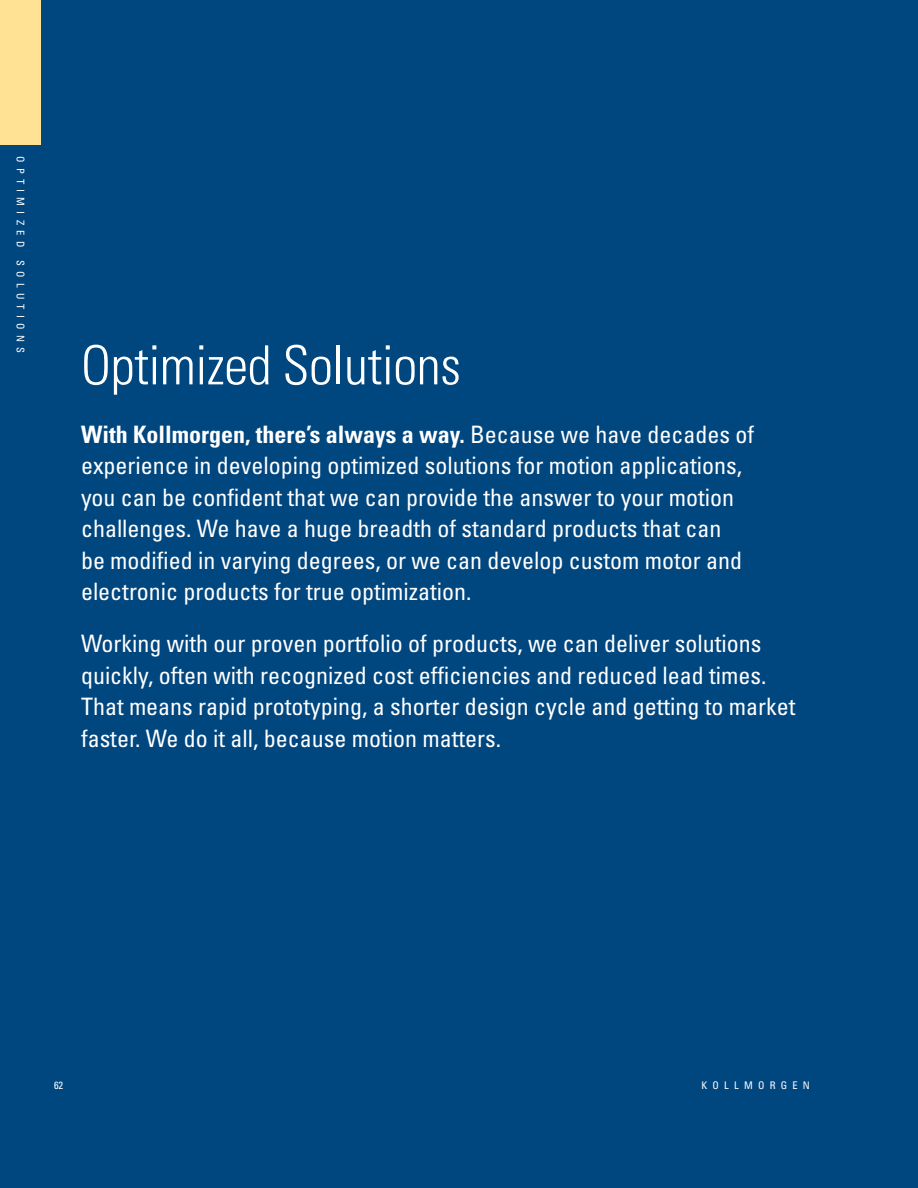
<style>
.page{position:relative;width:918px;height:1188px;background:#00467f}
.page>*{position:absolute;margin:0;border:0;box-sizing:border-box;transform-origin:0 0}
.t1{font:300 condensed 54px "Univers";letter-spacing:-.01em;color:#fff}
.t2{font:condensed 24px/31.5px "Univers";color:#fff}
.t3{font:condensed 10.5px "Univers";letter-spacing:.5em;color:#fff}
.s1{font-weight:700}
</style>
<div class="page">
<div style="left:0;top:0;width:40px;height:145px;background:#ffe293"></div>
<p class="t3" style="left:27px;top:156px;width:198px;rotate:90deg">OPTIMIZED SOLUTIONS</p>
<h1 class="t1" style="left:81px;top:333px;width:382px">Optimized Solutions</h1>
<p class="t2" style="left:81px;top:418px;width:675px"><span class="s1">With Kollmorgen, there’s always a way.</span> Because we have decades of experience in developing optimized solutions for motion applications, you can be confident that we can provide the answer to your motion challenges. We have a huge breadth of standard products that can<br>be modified in varying degrees, or we can develop custom motor and electronic products for true optimization.</p>
<p class="t2" style="left:81px;top:627px;width:716px">Working with our proven portfolio of products, we can deliver solutions quickly, often with recognized cost efficiencies and reduced lead times.<br>That means rapid prototyping, a shorter design cycle and getting to market faster. We do it all, because motion matters.</p>
<p class="t3" style="left:54px;top:1079px;width:11px">62</p>
<p class="t3" style="left:702px;top:1078px;width:110px">KOLLMORGEN</p>
</div>
